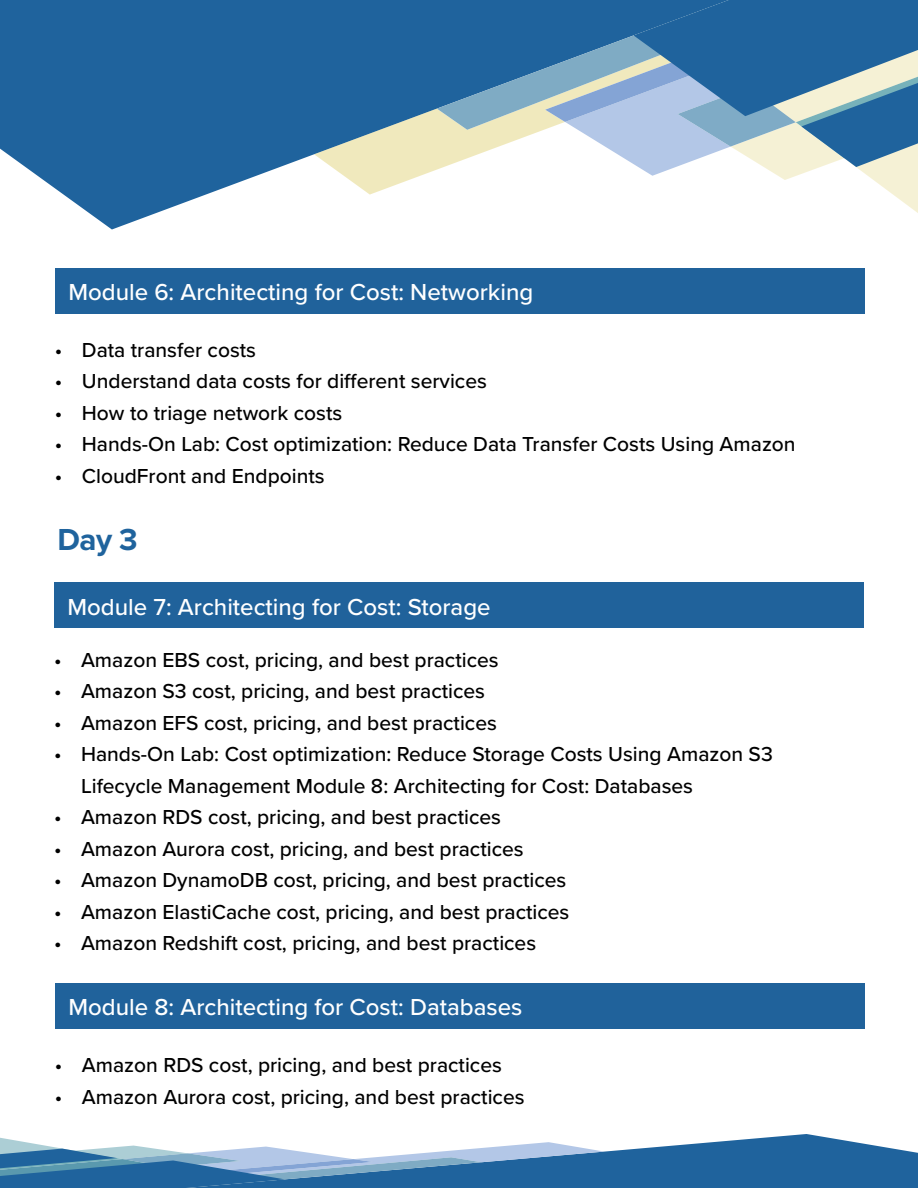
<style>
.page{position:relative;width:918px;height:1188px;background:#fff}
.page>*{position:absolute;margin:0;border:0;box-sizing:border-box;transform-origin:0 0}
.t1{font:700 31.5px "Proxima Nova";color:#1f639d}
.t2{font:500 24px "Proxima Nova";color:#fff}
.t3{font:500 21px/31.5px "Proxima Nova";color:#000}
</style>
<div class="page">
<svg style="left:0;top:0;width:437px;height:230px;fill:#1f639d"></svg>
<svg style="left:314px;top:44px;width:123px;height:151px;background:#789db1"></svg>
<svg style="left:437px;top:0;width:481px;height:213px"></svg>
<svg style="left:0;top:1134px;width:918px;height:54px"></svg>
<div style="left:54px;top:582px;width:810px;height:46px;background:#20629b"></div>
<div style="left:55px;top:268px;width:810px;height:46px;background:#20629b"></div>
<div style="left:55px;top:983px;width:810px;height:46px;background:#20629b"></div>
<p class="t2" style="left:68px;top:274px;width:466px">Module 6: Architecting for Cost: Networking</p>
<p class="t3" style="left:55px;top:333px;width:203px">• Data transfer costs</p>
<p class="t3" style="left:55px;top:365px;width:434px">• Understand data costs for different services</p>
<p class="t3" style="left:55px;top:396px;width:289px">• How to triage network costs</p>
<p class="t3" style="left:55px;top:428px;width:742px">• Hands-On Lab: Cost optimization: Reduce Data Transfer Costs Using Amazon</p>
<p class="t3" style="left:55px;top:459px;width:271px">• CloudFront and Endpoints</p>
<h1 class="t1" style="left:58px;top:522px;width:81px">Day 3</h1>
<p class="t2" style="left:68px;top:589px;width:425px">Module 7: Architecting for Cost: Storage</p>
<p class="t3" style="left:54px;top:643px;width:446px">• Amazon EBS cost, pricing, and best practices</p>
<p class="t3" style="left:54px;top:675px;width:433px">• Amazon S3 cost, pricing, and best practices</p>
<p class="t3" style="left:54px;top:706px;width:444px">• Amazon EFS cost, pricing, and best practices</p>
<p class="t3" style="left:81px;top:738px;width:693px;text-indent:-27px">• Hands-On Lab: Cost optimization: Reduce Storage Costs Using Amazon S3<br>Lifecycle Management Module 8: Architecting for Cost: Databases</p>
<p class="t3" style="left:54px;top:801px;width:449px">• Amazon RDS cost, pricing, and best practices</p>
<p class="t3" style="left:54px;top:832px;width:471px">• Amazon Aurora cost, pricing, and best practices</p>
<p class="t3" style="left:54px;top:864px;width:514px">• Amazon DynamoDB cost, pricing, and best practices</p>
<p class="t3" style="left:54px;top:895px;width:517px">• Amazon ElastiCache cost, pricing, and best practices</p>
<p class="t3" style="left:54px;top:927px;width:484px">• Amazon Redshift cost, pricing, and best practices</p>
<p class="t2" style="left:68px;top:990px;width:456px">Module 8: Architecting for Cost: Databases</p>
<p class="t3" style="left:55px;top:1049px;width:449px">• Amazon RDS cost, pricing, and best practices</p>
<p class="t3" style="left:55px;top:1080px;width:471px">• Amazon Aurora cost, pricing, and best practices</p>
</div>
